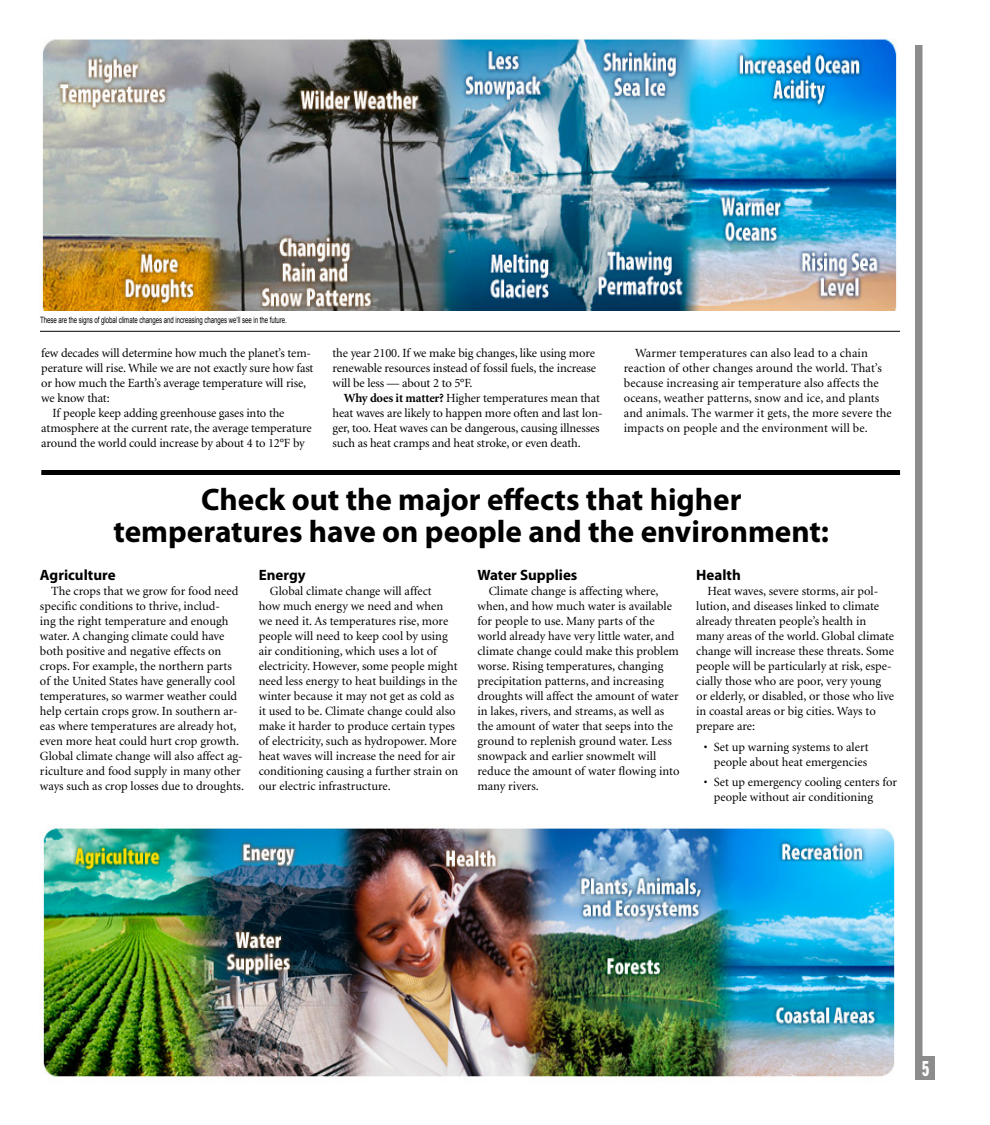
<style>
.page{position:relative;width:990px;height:1125px;background:#fff}
.page>*{position:absolute;margin:0;border:0;box-sizing:border-box;transform-origin:0 0}
.t1{font:700 31.25px/31.2px "Myriad Pro";color:#000;text-align:center}
.t2{font:900 22.5px "Franklin ITC Cond";color:#fff;scale:.8 1}
.t3{font:700 15px "Myriad Pro";color:#000}
.t4{font:700 15px "Myriad";color:#000}
.t5{font:12.5px/15px "Minion";color:#000}
.t6{font:8.75px "Arial";letter-spacing:-.01em;color:#000;scale:.7 1}
.s1{font-weight:700}
</style>
<div class="page">
<div style="left:915px;top:45px;width:7px;height:1035px;background:#8c8c8c"></div>
<div style="left:916px;top:1057px;width:19px;height:23px;background:#8c8c8c"></div>
<img style="left:42px;top:39px;width:855px;height:271px">
<hr style="left:40px;top:331px;width:860px;height:1px;background:#000">
<div style="left:41px;top:470px;width:859px;height:5px;background:#000"></div>
<img style="left:41px;top:828px;width:854px;height:249px">
<p class="t6" style="left:40px;top:315px;width:354px">These are the signs of global climate changes and increasing changes we’ll see in the future.</p>
<p class="t5" style="left:41px;top:346px;width:271px">few decades will determine how much the planet’s tem-</p>
<p class="t5" style="left:41px;top:361px;width:274px">perature will rise. While we are not exactly sure how fast</p>
<p class="t5" style="left:41px;top:376px;width:266px">or how much the Earth’s average temperature will rise,</p>
<p class="t5" style="left:41px;top:391px;width:70px">we know that:</p>
<p class="t5" style="left:53px;top:406px;width:233px">If people keep adding greenhouse gases into the</p>
<p class="t5" style="left:41px;top:421px;width:272px">atmosphere at the current rate, the average temperature</p>
<p class="t5" style="left:41px;top:436px;width:265px">around the world could increase by about 4 to 12°F by</p>
<p class="t5" style="left:333px;top:346px;width:265px;text-align:justify">the year 2100. If we make big changes, like using more renewable resources instead of fossil fuels, the increase will be less — about 2 to 5°F.</p>
<p class="t5" style="left:333px;top:391px;width:272px;text-indent:11px"><span class="s1">Why does it matter?</span> Higher temperatures mean that heat waves are likely to happen more often and last lon&shy;ger, too. Heat waves can be dangerous, causing illnesses such as heat cramps and heat stroke, or even death.</p>
<p class="t5" style="left:624px;top:346px;width:270px;text-indent:11px">Warmer temperatures can also lead to a chain reaction of other changes around the world. That’s because increasing air temperature also affects the oceans, weather patterns, snow and ice, and plants and animals. The warmer it gets, the more severe the impacts on people and the environment will be.</p>
<h1 class="t1" style="left:114px;top:483px;width:717px">Check out the major effects that higher temperatures have on people and the environment:</h1>
<p class="t3" style="left:40px;top:565px;width:77px">Agriculture</p>
<p class="t5" style="left:40px;top:584px;width:206px;text-indent:11px">The crops that we grow for food need specific conditions to thrive, includ-<br>ing the right temperature and enough water. A changing climate could have both positive and negative effects on crops. For example, the northern parts of the United States have generally cool temperatures, so warmer weather could help certain crops grow. In southern ar&shy;eas where temperatures are already hot, even more heat could hurt crop growth.<br>Global climate change will also affect ag&shy;riculture and food supply in many other ways such as crop losses due to droughts.</p>
<p class="t4" style="left:477px;top:567px;width:102px">Water Supplies</p>
<p class="t5" style="left:477px;top:584px;width:203px;text-indent:11px">Climate change is affecting where, when, and how much water is available for people to use. Many parts of the world already have very little water, and climate change could make this problem worse. Rising temperatures, changing precipitation patterns, and increasing droughts will affect the amount of water in lakes, rivers, and streams, as well as the amount of water that seeps into the ground to replenish ground water. Less snowpack and earlier snowmelt will reduce the amount of water flowing into many rivers.</p>
<p class="t3" style="left:696px;top:565px;width:46px">Health</p>
<p class="t5" style="left:696px;top:584px;width:199px;text-indent:11px">Heat waves, severe storms, air pol&shy;lution, and diseases linked to climate already threaten people’s health in many areas of the world. Global climate change will increase these threats. Some people will be particularly at risk, espe&shy;cially those who are poor, very young or elderly, or disabled, or those who live in coastal areas or big cities. Ways to prepare are:</p>
<p class="t5" style="left:704px;top:740px;width:166px;text-align:right">• Set up warning systems to alert people about heat emergencies</p>
<p class="t5" style="left:714px;top:775px;width:185px;text-indent:-10px">• Set up emergency cooling centers for people without air conditioning</p>
<p class="t3" style="left:259px;top:565px;width:48px">Energy</p>
<p class="t5" style="left:259px;top:584px;width:201px;text-indent:11px">Global climate change will affect<br>how much energy we need and when we need it. As temperatures rise, more people will need to keep cool by using air conditioning, which uses a lot of electricity. However, some people might need less energy to heat buildings in the winter because it may not get as cold as it used to be. Climate change could also make it harder to produce certain types of electricity, such as hydropower. More heat waves will increase the need for air conditioning causing a further strain on our electric infrastructure.</p>
<h2 class="t2" style="left:922px;top:1056px;width:10px">5</h2>
</div>
